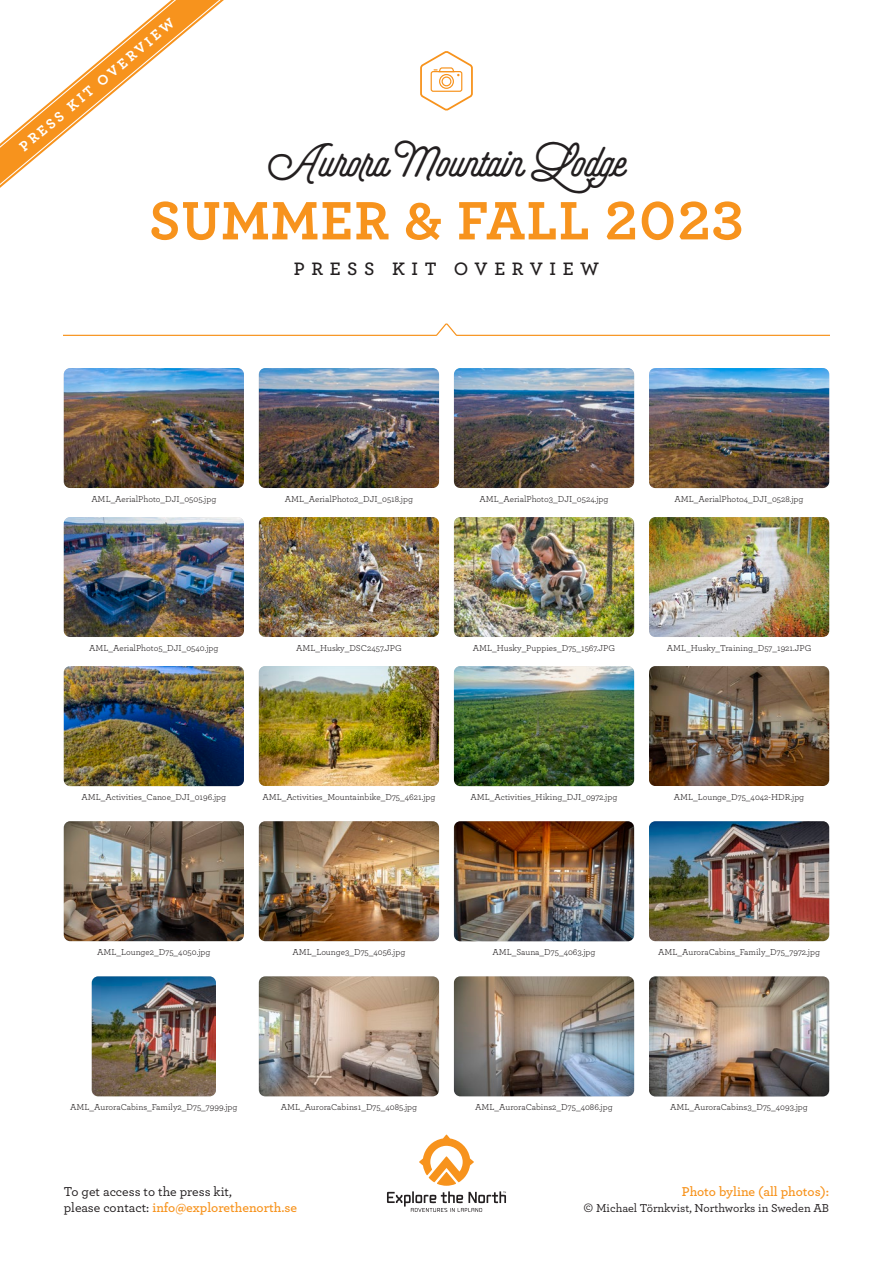
<style>
.page{position:relative;width:893px;height:1263px;background:#fff}
.page>*{position:absolute;margin:0;border:0;box-sizing:border-box;transform-origin:0 0}
.t1{font:700 56.7px "Archer";letter-spacing:.02em;color:#f7931d}
.t2{font:900 48px "Selfie";color:#231f20}
.t3{font:600 18.9px "Archer";letter-spacing:.35em;color:#231f20}
.t4{font:700 14.55px "Archer";color:#fff}
.t5{font:500 13.5px/16.2px "Archer";color:#231f20}
.t6{font:600 13.5px "Archer";letter-spacing:-.005em;color:#f7931d}
.t7{font:500 12px "Archer";color:#231f20}
.t8{font:9px "Archer";color:#231f20}
.s1{font-weight:600;color:#f7931d}
.s2{font-size:16.5px}
</style>
<div class="page">
<svg style="left:387px;top:1134px;width:119px;height:78px"></svg>
<svg style="left:64px;top:323px;width:765px;height:13px"></svg>
<svg style="left:420px;top:51px;width:53px;height:60px"></svg>
<img style="left:64px;top:517px;width:180px;height:120px">
<img style="left:64px;top:666px;width:180px;height:120px">
<img style="left:64px;top:368px;width:180px;height:120px">
<img style="left:259px;top:368px;width:180px;height:120px">
<img style="left:454px;top:368px;width:180px;height:120px">
<img style="left:649px;top:368px;width:180px;height:120px">
<img style="left:259px;top:976px;width:180px;height:120px">
<img style="left:454px;top:976px;width:180px;height:120px">
<img style="left:649px;top:976px;width:180px;height:120px">
<img style="left:259px;top:517px;width:180px;height:120px">
<img style="left:454px;top:517px;width:180px;height:120px">
<img style="left:649px;top:517px;width:180px;height:120px">
<img style="left:259px;top:666px;width:180px;height:120px">
<img style="left:454px;top:666px;width:180px;height:120px">
<img style="left:649px;top:666px;width:180px;height:120px">
<img style="left:64px;top:821px;width:180px;height:120px">
<img style="left:259px;top:821px;width:180px;height:120px">
<img style="left:649px;top:821px;width:180px;height:120px">
<img style="left:92px;top:976px;width:124px;height:120px">
<img style="left:454px;top:821px;width:180px;height:120px">
<svg style="left:0;top:0;width:224px;height:188px"></svg>
<p class="t4" style="left:14px;top:139px;width:199px;rotate:-40deg">PRESS KIT OVERVIEW</p>
<p class="t2" style="left:268px;top:132px;width:359px">Aurora Mountain Lodge</p>
<p class="t1" style="left:149px;top:176px;width:596px">SUMMER &amp; FALL 2023</p>
<p class="t3" style="left:294px;top:254px;width:307px">PRESS KIT OVERVIEW</p>
<p class="t8" style="left:91px;top:492px;width:127px">AML_AerialPhoto_DJI_0505.jpg</p>
<p class="t8" style="left:285px;top:492px;width:130px">AML_AerialPhoto2_DJI_0518.jpg</p>
<p class="t8" style="left:479px;top:492px;width:131px">AML_AerialPhoto3_DJI_0524.jpg</p>
<p class="t8" style="left:675px;top:492px;width:131px">AML_AerialPhoto4_DJI_0528.jpg</p>
<p class="t8" style="left:89px;top:641px;width:131px">AML_AerialPhoto5_DJI_0540.jpg</p>
<p class="t8" style="left:296px;top:641px;width:107px">AML_Husky_DSC2457.JPG</p>
<p class="t8" style="left:473px;top:641px;width:144px">AML_Husky_Puppies_D75_1567.JPG</p>
<p class="t8" style="left:667px;top:641px;width:146px">AML_Husky_Training_D57_1921.JPG</p>
<p class="t8" style="left:82px;top:790px;width:146px">AML_Activities_Canoe_DJI_0196.jpg</p>
<p class="t8" style="left:262px;top:790px;width:175px">AML_Activities_Mountainbike_D75_4621.jpg</p>
<p class="t8" style="left:471px;top:790px;width:148px">AML_Activities_Hiking_DJI_0972.jpg</p>
<p class="t8" style="left:674px;top:790px;width:132px">AML_Lounge_D75_4042-HDR.jpg</p>
<p class="t8" style="left:97px;top:945px;width:115px">AML_Lounge2_D75_4050.jpg</p>
<p class="t8" style="left:292px;top:945px;width:114px">AML_Lounge3_D75_4056.jpg</p>
<p class="t8" style="left:658px;top:945px;width:163px">AML_AuroraCabins_Family_D75_7972.jpg</p>
<p class="t8" style="left:492px;top:945px;width:105px">AML_Sauna_D75_4063.jpg</p>
<p class="t8" style="left:70px;top:1101px;width:169px">AML_AuroraCabins_Family2_D75_7999.jpg</p>
<p class="t8" style="left:281px;top:1101px;width:138px">AML_AuroraCabins1_D75_4085.jpg</p>
<p class="t8" style="left:475px;top:1101px;width:139px">AML_AuroraCabins2_D75_4086.jpg</p>
<p class="t8" style="left:670px;top:1101px;width:139px">AML_AuroraCabins3_D75_4093.jpg</p>
<h3 class="t5" style="left:64px;top:1182px;width:235px">To get access to the press kit,<br>please contact: <span class="s1">info@explorethenorth.se</span></h3>
<h3 class="t6" style="left:682px;top:1181px;width:149px">Photo byline (all photos):</h3>
<h3 class="t7" style="left:583px;top:1199px;width:247px"><span class="s2">©</span> Michael Törnkvist, Northworks in Sweden AB</h3>
</div>
